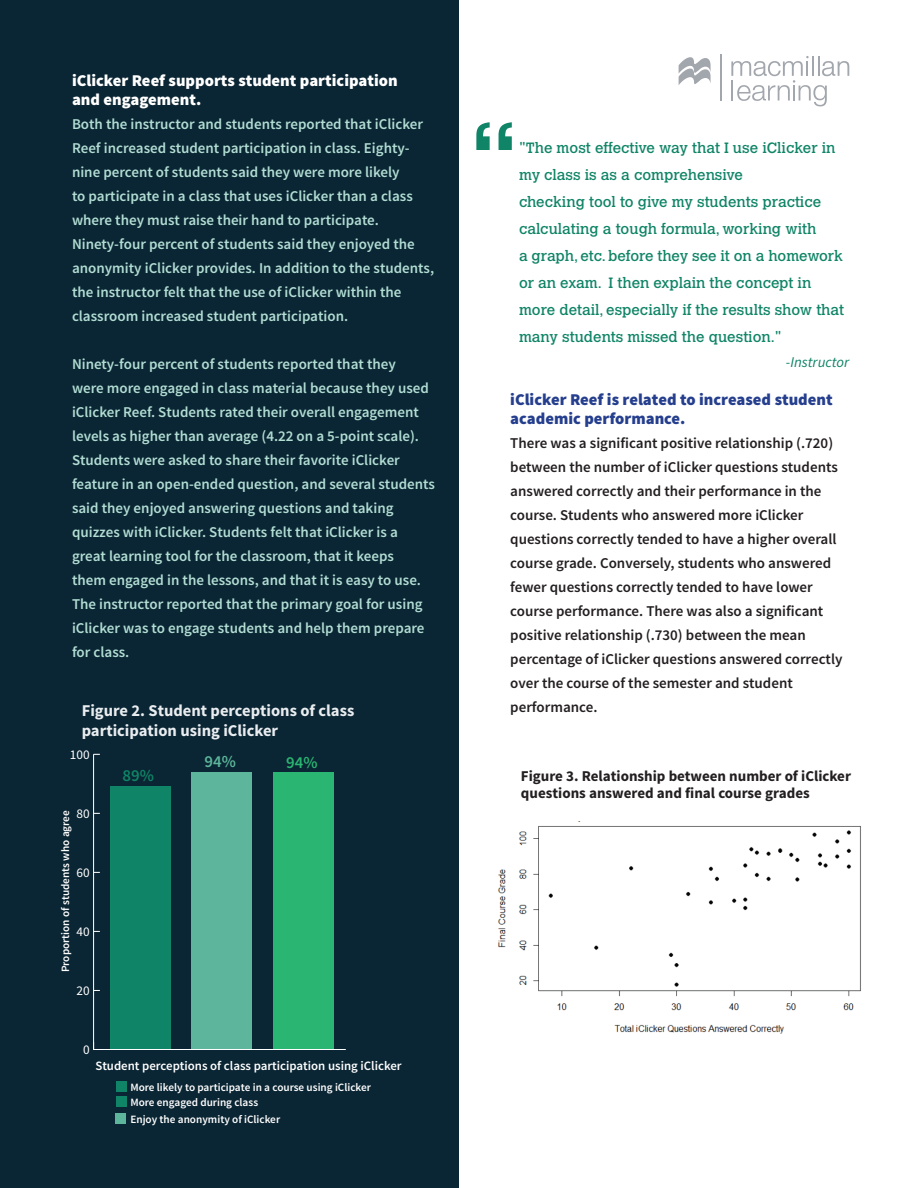
<style>
.page{position:relative;width:918px;height:1188px;background:#fff}
.page>*{position:absolute;margin:0;border:0;box-sizing:border-box;transform-origin:0 0}
.t1{font:600 16.8px "Source Sans Pro";color:#0f8466}
.t2{font:600 16.8px "Source Sans Pro";color:#5db69c}
.t3{font:600 16.8px "Source Sans Pro";color:#2bb572}
.t4{font:900 16.5px/19.5px "Source Sans Pro";color:#253f8e}
.t5{font:700 16.5px/19.5px "Source Sans Pro";color:#e9edf0}
.t6{font:900 16.5px/19.5px "Source Sans Pro";color:#fff}
.t7{font:600 15px/24px "Source Sans Pro";color:#b1ddd3}
.t8{font:600 15px/24px "Source Sans Pro";color:#231f20}
.t9{font:700 15px/17.4px "Source Sans Pro";color:#231f20}
.t10{font:14.85px/27px "Calvert MT Std";color:#0f8466}
.t11{font:italic 14.85px "Source Sans Pro";color:#0f8466}
.t12{font:13.35px "Source Sans Pro";color:#fff}
.t13{font:600 12.75px "Source Sans Pro";color:#fff}
.t14{font:600 11.25px "Source Sans Pro";color:#fff}
</style>
<div class="page">
<div style="left:0;top:0;width:459px;height:1188px;background:#0a2533"></div>
<hr style="left:93px;top:754px;width:1px;height:296px;background:#fff">
<div style="left:111px;top:786px;width:60px;height:263px;background:#0f8466"></div>
<div style="left:192px;top:772px;width:60px;height:278px;background:#5db69c"></div>
<div style="left:273px;top:772px;width:61px;height:278px;background:#2bb572"></div>
<div style="left:116px;top:1114px;width:10px;height:10px;background:#5db69c"></div>
<div style="left:116px;top:1096px;width:10px;height:11px;background:#0f8466"></div>
<hr style="left:94px;top:1049px;width:252px;height:1px;background:#fff">
<div style="left:116px;top:1081px;width:10px;height:10px;background:#0f8466"></div>
<svg style="left:679px;top:57px;width:32px;height:28px"></svg>
<hr style="left:720px;top:54px;width:2px;height:47px;background:#a2a6ad">
<svg style="left:731px;top:56px;width:118px;height:50px"></svg>
<img style="left:498px;top:826px;width:363px;height:207px">
<svg style="left:476px;top:122px;width:36px;height:28px"></svg>
<p class="t6" style="left:72px;top:71px;width:327px">iClicker Reef supports student participation and engagement.</p>
<p class="t7" style="left:72px;top:113px;width:364px">Both the instructor and students reported that iClicker Reef increased student participation in class. Eighty&shy;nine percent of students said they were more likely<br>to participate in a class that uses iClicker than a class where they must raise their hand to participate.<br>Ninety-four percent of students said they enjoyed the anonymity iClicker provides. In addition to the students, the instructor felt that the use of iClicker within the classroom increased student participation.</p>
<p class="t7" style="left:72px;top:353px;width:365px">Ninety-four percent of students reported that they<br>were more engaged in class material because they used iClicker Reef. Students rated their overall engagement levels as higher than average (4.22 on a 5-point scale).<br>Students were asked to share their favorite iClicker feature in an open-ended question, and several students said they enjoyed answering questions and taking quizzes with iClicker. Students felt that iClicker is a great learning tool for the classroom, that it keeps<br>them engaged in the lessons, and that it is easy to use.<br>The instructor reported that the primary goal for using iClicker was to engage students and help them prepare for class.</p>
<p class="t5" style="left:82px;top:702px;width:274px">Figure 2. Student perceptions of class participation using iClicker</p>
<p class="t12" style="left:70px;top:746px;width:21px">100</p>
<p class="t12" style="left:76px;top:805px;width:15px">80</p>
<p class="t14" style="left:58px;top:972px;width:163px;rotate:-90deg">Proportion of students who agree</p>
<p class="t12" style="left:76px;top:864px;width:15px">60</p>
<p class="t12" style="left:76px;top:923px;width:15px">40</p>
<p class="t12" style="left:76px;top:982px;width:15px">20</p>
<p class="t12" style="left:83px;top:1041px;width:8px">0</p>
<p class="t1" style="left:122px;top:765px;width:33px">89%</p>
<p class="t2" style="left:205px;top:751px;width:33px">94%</p>
<p class="t3" style="left:286px;top:751px;width:33px">94%</p>
<p class="t13" style="left:95px;top:1058px;width:308px">Student perceptions of class participation using iClicker</p>
<p class="t14" style="left:130px;top:1080px;width:242px">More likely to participate in a course using iClicker</p>
<p class="t14" style="left:130px;top:1095px;width:129px">More engaged during class</p>
<p class="t14" style="left:130px;top:1112px;width:151px">Enjoy the anonymity of iClicker</p>
<p class="t10" style="left:519px;top:135px;width:327px">"The most effective way that I use iClicker in my class is as a comprehensive<br>checking tool to give my students practice calculating a tough formula, working with<br>a graph, etc. before they see it on a homework or an exam. I then explain the concept in more detail, especially if the results show that many students missed the question."</p>
<p class="t11" style="left:786px;top:353px;width:65px">-Instructor</p>
<p class="t4" style="left:510px;top:390px;width:324px">iClicker Reef is related to increased student academic performance.</p>
<p class="t8" style="left:510px;top:432px;width:334px">There was a significant positive relationship (.720) between the number of iClicker questions students answered correctly and their performance in the course. Students who answered more iClicker questions correctly tended to have a higher overall course grade. Conversely, students who answered fewer questions correctly tended to have lower course performance. There was also a significant positive relationship (.730) between the mean percentage of iClicker questions answered correctly over the course of the semester and student performance.</p>
<p class="t9" style="left:521px;top:768px;width:332px">Figure 3. Relationship between number of iClicker questions answered and final course grades</p>
</div>
